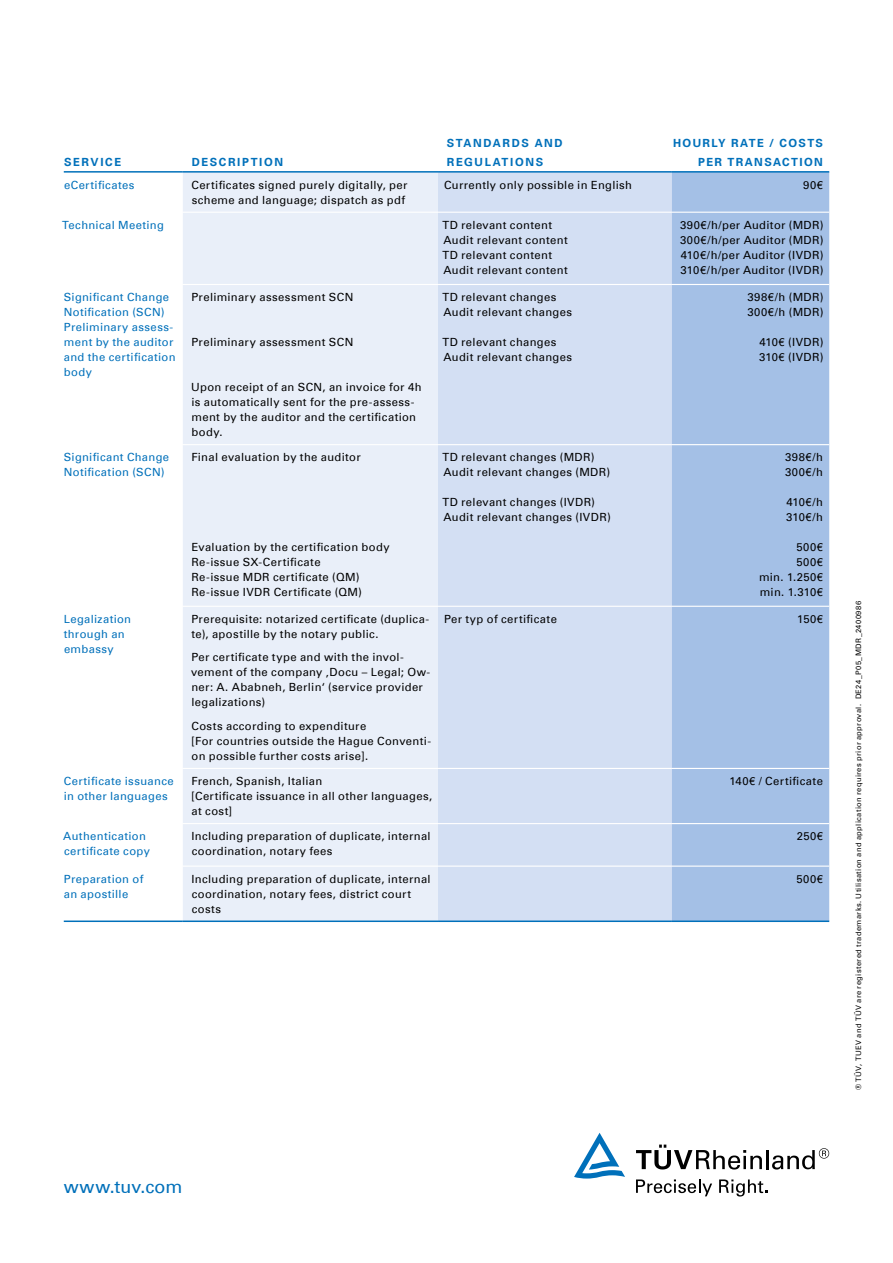
<style>
.page{position:relative;width:893px;height:1263px;background:#fff}
.page>*{position:absolute;margin:0;border:0;box-sizing:border-box;transform-origin:0 0}
._03_Copy{font:18px "Univers Com 55 Roman";letter-spacing:.01em;color:#0070ba}
._02_Table_Copy_left{font:11.25px/15px "Univers Com 55 Roman";letter-spacing:.03em;color:#000}
._02_Table_Copy_left-2{font:11.25px/15px "Univers Com 55 Roman";letter-spacing:.03em;color:#0070ba}
._01_Table_Headline{font:700 11.25px/19.2px "Univers Com 65";letter-spacing:.14em;color:#0070ba}
._10_Trademark_Protection_Note_black{font:7.5px "Univers Com 55 Roman";letter-spacing:.05em;color:#000}
</style>
<div class="page">
<svg style="left:636px;top:1144px;width:126px;height:25px"></svg>
<hr style="left:766px;top:1150px;width:3px;height:19px;background:#000">
<svg style="left:772px;top:1148px;width:57px;height:21px"></svg>
<svg style="left:574px;top:1133px;width:51px;height:45px"></svg>
<svg style="left:636px;top:1179px;width:76px;height:17px"></svg>
<svg style="left:719px;top:1179px;width:48px;height:17px"></svg>
<div style="left:183px;top:173px;width:255px;height:747px;background:#e9eff9"></div>
<div style="left:438px;top:173px;width:234px;height:747px;background:#d3dff3"></div>
<div style="left:672px;top:173px;width:157px;height:747px;background:#a4c0e6"></div>
<hr style="left:64px;top:920px;width:119px;height:2px;background:#0070ba">
<hr style="left:183px;top:920px;width:255px;height:2px;background:#0070ba">
<hr style="left:438px;top:920px;width:234px;height:2px;background:#0070ba">
<hr style="left:672px;top:920px;width:157px;height:2px;background:#0070ba">
<hr style="left:64px;top:171px;width:119px;height:2px;background:#0070ba">
<hr style="left:183px;top:171px;width:255px;height:2px;background:#0070ba">
<hr style="left:438px;top:171px;width:234px;height:2px;background:#0070ba">
<hr style="left:672px;top:171px;width:157px;height:2px;background:#0070ba">
<hr style="left:183px;top:284px;width:255px;height:1px;background:#fff">
<hr style="left:438px;top:284px;width:234px;height:1px;background:#fff">
<hr style="left:672px;top:284px;width:157px;height:1px;background:#fff">
<hr style="left:183px;top:444px;width:255px;height:1px;background:#fff">
<hr style="left:438px;top:444px;width:234px;height:1px;background:#fff">
<hr style="left:672px;top:444px;width:157px;height:1px;background:#fff">
<hr style="left:183px;top:606px;width:255px;height:1px;background:#fff">
<hr style="left:438px;top:606px;width:234px;height:1px;background:#fff">
<hr style="left:672px;top:606px;width:157px;height:1px;background:#fff">
<hr style="left:183px;top:768px;width:255px;height:1px;background:#fff">
<hr style="left:438px;top:768px;width:234px;height:1px;background:#fff">
<hr style="left:672px;top:768px;width:157px;height:1px;background:#fff">
<hr style="left:183px;top:823px;width:255px;height:1px;background:#fff">
<hr style="left:438px;top:823px;width:234px;height:1px;background:#fff">
<hr style="left:672px;top:823px;width:157px;height:1px;background:#fff">
<hr style="left:183px;top:865px;width:255px;height:2px;background:#fff">
<hr style="left:438px;top:865px;width:234px;height:2px;background:#fff">
<hr style="left:672px;top:865px;width:157px;height:2px;background:#fff">
<hr style="left:183px;top:212px;width:255px;height:1px;background:#fff">
<hr style="left:438px;top:212px;width:234px;height:1px;background:#fff">
<hr style="left:672px;top:212px;width:157px;height:1px;background:#fff">
<p class="_01_Table_Headline" style="left:64px;top:152px;width:59px">SERVICE</p>
<p class="_01_Table_Headline" style="left:192px;top:152px;width:93px">DESCRIPTION</p>
<p class="_01_Table_Headline" style="left:447px;top:133px;width:117px">STANDARDS AND<br>REGULATIONS</p>
<p class="_01_Table_Headline" style="left:673px;top:133px;width:151px;text-align:right">HOURLY RATE / COSTS<br>PER TRANSACTION</p>
<p class="_02_Table_Copy_left-2" style="left:64px;top:177px;width:72px">eCertificates</p>
<p class="_02_Table_Copy_left" style="left:191px;top:177px;width:218px">Certificates signed purely digitally, per scheme and language; dispatch as pdf</p>
<p class="_02_Table_Copy_left" style="left:444px;top:177px;width:189px">Currently only possible in English</p>
<p class="_02_Table_Copy_left" style="left:803px;top:177px;width:21px">90€</p>
<p class="_02_Table_Copy_left-2" style="left:62px;top:217px;width:103px">Technical Meeting</p>
<p class="_02_Table_Copy_left" style="left:442px;top:217px;width:111px">TD relevant content</p>
<p class="_02_Table_Copy_left" style="left:443px;top:232px;width:126px">Audit relevant content</p>
<p class="_02_Table_Copy_left" style="left:442px;top:247px;width:111px">TD relevant content</p>
<p class="_02_Table_Copy_left" style="left:443px;top:262px;width:126px">Audit relevant content</p>
<p class="_02_Table_Copy_left" style="left:680px;top:217px;width:145px">390€/h/per Auditor (MDR)</p>
<p class="_02_Table_Copy_left" style="left:680px;top:232px;width:145px">300€/h/per Auditor (MDR)</p>
<p class="_02_Table_Copy_left" style="left:681px;top:247px;width:144px">410€/h/per Auditor (IVDR)</p>
<p class="_02_Table_Copy_left" style="left:681px;top:262px;width:144px">310€/h/per Auditor (IVDR)</p>
<p class="_02_Table_Copy_left-2" style="left:64px;top:290px;width:107px">Significant Change<br>Notification (SCN)</p>
<p class="_02_Table_Copy_left-2" style="left:64px;top:320px;width:113px">Preliminary assess&shy;ment by the auditor and the certification body</p>
<p class="_02_Table_Copy_left" style="left:191px;top:290px;width:163px">Preliminary assessment SCN</p>
<p class="_02_Table_Copy_left" style="left:191px;top:335px;width:163px">Preliminary assessment SCN</p>
<p class="_02_Table_Copy_left" style="left:191px;top:380px;width:232px">Upon receipt of an SCN, an invoice for 4h is automatically sent for the pre-assess&shy;ment by the auditor and the certification body.</p>
<p class="_02_Table_Copy_left-2" style="left:64px;top:450px;width:107px">Significant Change<br>Notification (SCN)</p>
<p class="_02_Table_Copy_left" style="left:191px;top:450px;width:171px">Final evaluation by the auditor</p>
<p class="_02_Table_Copy_left" style="left:191px;top:540px;width:200px">Evaluation by the certification body</p>
<p class="_02_Table_Copy_left" style="left:191px;top:555px;width:131px">Re-issue SX-Certificate</p>
<p class="_02_Table_Copy_left" style="left:191px;top:570px;width:170px">Re-issue MDR certificate (QM)</p>
<p class="_02_Table_Copy_left" style="left:191px;top:585px;width:172px">Re-issue IVDR Certificate (QM)</p>
<p class="_02_Table_Copy_left-2" style="left:64px;top:611px;width:69px">Legalization through an embassy</p>
<p class="_02_Table_Copy_left" style="left:191px;top:611px;width:239px">Prerequisite: notarized certificate (duplica&shy;te), apostille by the notary public.</p>
<p class="_02_Table_Copy_left" style="left:191px;top:650px;width:241px">Per certificate type and with the invol&shy;vement of the company ‚Docu – Legal; Ow&shy;ner: A. Ababneh, Berlin‘ (service provider legalizations)</p>
<p class="_02_Table_Copy_left" style="left:191px;top:718px;width:241px">Costs according to expenditure<br>[For countries outside the Hague Conventi&shy;on possible further costs arise].</p>
<p class="_02_Table_Copy_left-2" style="left:64px;top:774px;width:111px">Certificate issuance in other languages</p>
<p class="_02_Table_Copy_left" style="left:191px;top:774px;width:132px">French, Spanish, Italian</p>
<p class="_02_Table_Copy_left" style="left:191px;top:789px;width:242px">[Certificate issuance in all other languages, at cost]</p>
<p class="_02_Table_Copy_left" style="left:442px;top:290px;width:116px">TD relevant changes</p>
<p class="_02_Table_Copy_left" style="left:443px;top:305px;width:130px">Audit relevant changes</p>
<p class="_02_Table_Copy_left" style="left:442px;top:335px;width:116px">TD relevant changes</p>
<p class="_02_Table_Copy_left" style="left:443px;top:350px;width:130px">Audit relevant changes</p>
<p class="_02_Table_Copy_left" style="left:442px;top:450px;width:154px">TD relevant changes (MDR)</p>
<p class="_02_Table_Copy_left" style="left:443px;top:465px;width:168px">Audit relevant changes (MDR)</p>
<p class="_02_Table_Copy_left" style="left:442px;top:495px;width:154px">TD relevant changes (IVDR)</p>
<p class="_02_Table_Copy_left" style="left:443px;top:510px;width:169px">Audit relevant changes (IVDR)</p>
<p class="_02_Table_Copy_left" style="left:747px;top:290px;width:77px">398€/h (MDR)</p>
<p class="_02_Table_Copy_left" style="left:747px;top:305px;width:77px">300€/h (MDR)</p>
<p class="_02_Table_Copy_left" style="left:759px;top:335px;width:65px">410€ (IVDR)</p>
<p class="_02_Table_Copy_left" style="left:759px;top:350px;width:66px">310€ (IVDR)</p>
<p class="_02_Table_Copy_left" style="left:785px;top:450px;width:39px">398€/h</p>
<p class="_02_Table_Copy_left" style="left:785px;top:465px;width:39px">300€/h</p>
<p class="_02_Table_Copy_left" style="left:786px;top:495px;width:38px">410€/h</p>
<p class="_02_Table_Copy_left" style="left:786px;top:510px;width:38px">310€/h</p>
<p class="_02_Table_Copy_left" style="left:796px;top:540px;width:28px">500€</p>
<p class="_02_Table_Copy_left" style="left:796px;top:555px;width:28px">500€</p>
<p class="_02_Table_Copy_left" style="left:759px;top:570px;width:66px">min. 1.250€</p>
<p class="_02_Table_Copy_left" style="left:760px;top:585px;width:65px">min. 1.310€</p>
<p class="_02_Table_Copy_left" style="left:444px;top:611px;width:114px">Per typ of certificate</p>
<p class="_02_Table_Copy_left" style="left:797px;top:611px;width:28px">150€</p>
<p class="_02_Table_Copy_left" style="left:729px;top:774px;width:95px">140€ / Certificate</p>
<p class="_02_Table_Copy_left-2" style="left:63px;top:829px;width:88px">Authentication certificate copy</p>
<p class="_02_Table_Copy_left" style="left:191px;top:829px;width:241px">Including preparation of duplicate, internal coordination, notary fees</p>
<p class="_02_Table_Copy_left" style="left:797px;top:829px;width:28px">250€</p>
<p class="_02_Table_Copy_left-2" style="left:64px;top:871px;width:81px">Preparation of an apostille</p>
<p class="_02_Table_Copy_left" style="left:191px;top:871px;width:241px">Including preparation of duplicate, internal coordination, notary fees, district court costs</p>
<p class="_02_Table_Copy_left" style="left:796px;top:871px;width:28px">500€</p>
<p class="_10_Trademark_Protection_Note_black" style="left:854px;top:1090px;width:491px;rotate:-90deg">® TÜV, TUEV and TÜV are registered trademarks. Utilisation and application requires prior approval. DE24_P05_MDR_2400986</p>
<p class="_03_Copy" style="left:64px;top:1175px;width:120px">www.tuv.com</p>
</div>
